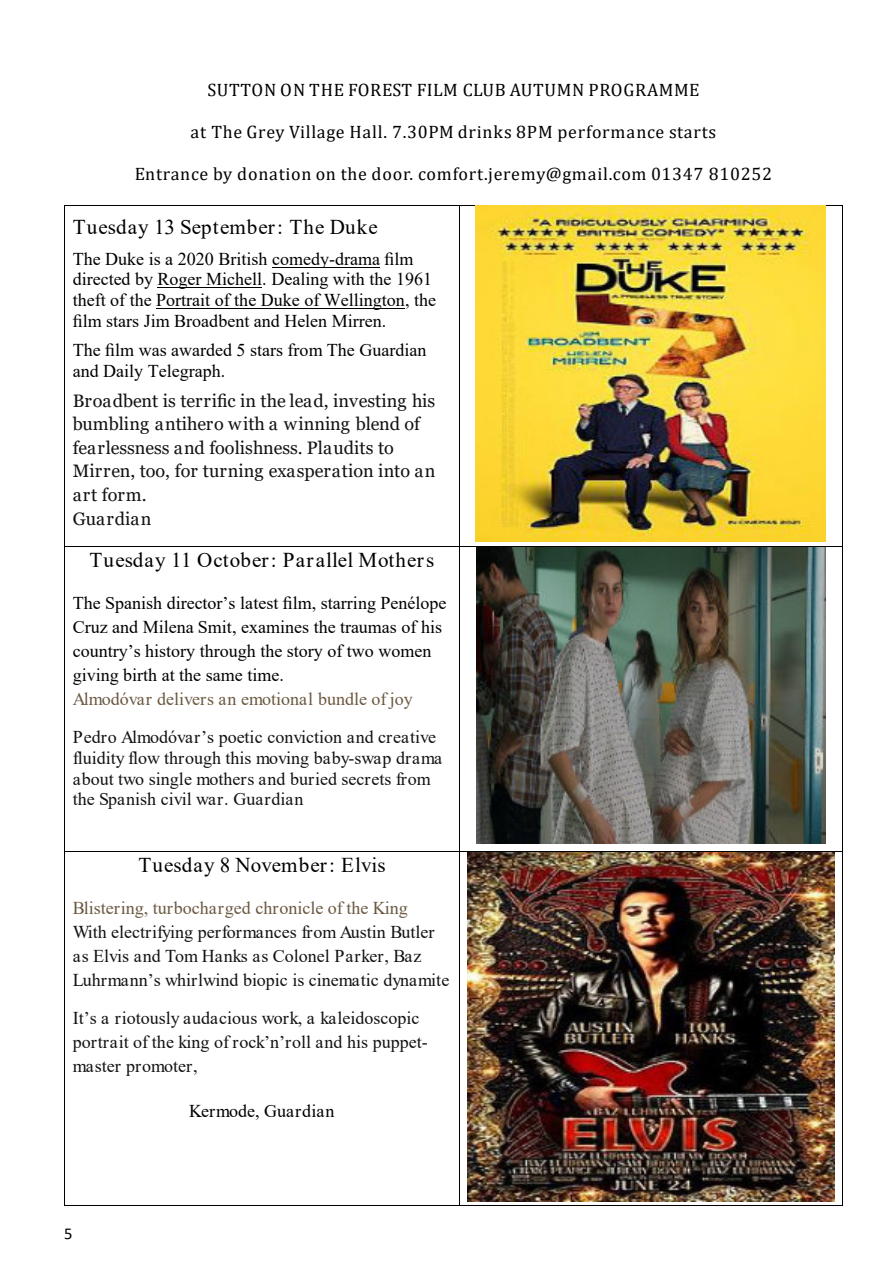
<style>
.page{position:relative;width:894px;height:1264px;background:#fff}
.page>*{position:absolute;margin:0;border:0;box-sizing:border-box;transform-origin:0 0}
.t1{font:21px "Times New Roman";letter-spacing:.055em;color:#000}
.t2{font:21px "Times New Roman";color:#000}
.t3{font:18px/20.7px "Times New Roman";color:#000}
.t4{font:18px/23.9px "Times New Roman";color:#121212}
.t5{font:18px/23.5px "Georgia";color:#121212}
.t6{font:18px "Cambria";letter-spacing:.04em;color:#000}
.t7{font:18px "Times New Roman";color:#6b5840}
.t8{font:16.5px "Calibri";color:#000}
</style>
<div class="page">
<hr style="left:272px;top:266px;width:108px;height:1px;background:#000">
<hr style="left:157px;top:287px;width:105px;height:1px;background:#000">
<hr style="left:156px;top:308px;width:249px;height:1px;background:#000">
<hr style="left:65px;top:205px;width:394px;height:1px;background:#000">
<hr style="left:459px;top:205px;width:383px;height:1px;background:#000">
<hr style="left:64px;top:206px;width:1px;height:340px;background:#000">
<hr style="left:459px;top:206px;width:1px;height:340px;background:#000">
<hr style="left:842px;top:206px;width:1px;height:340px;background:#000">
<hr style="left:65px;top:546px;width:394px;height:1px;background:#000">
<hr style="left:459px;top:546px;width:383px;height:1px;background:#000">
<hr style="left:64px;top:547px;width:1px;height:304px;background:#000">
<hr style="left:459px;top:547px;width:1px;height:304px;background:#000">
<hr style="left:842px;top:547px;width:1px;height:304px;background:#000">
<hr style="left:65px;top:851px;width:394px;height:1px;background:#000">
<hr style="left:459px;top:851px;width:383px;height:1px;background:#000">
<hr style="left:64px;top:852px;width:1px;height:352px;background:#000">
<hr style="left:65px;top:1204px;width:394px;height:1px;background:#000">
<hr style="left:459px;top:852px;width:1px;height:352px;background:#000">
<hr style="left:459px;top:1204px;width:383px;height:1px;background:#000">
<hr style="left:842px;top:852px;width:1px;height:352px;background:#000">
<img style="left:475px;top:206px;width:350px;height:335px">
<img style="left:476px;top:547px;width:349px;height:295px">
<img style="left:467px;top:852px;width:367px;height:348px">
<p class="t6" style="left:207px;top:82px;width:493px">SUTTON ON THE FOREST FILM CLUB AUTUMN PROGRAMME</p>
<p class="t6" style="left:190px;top:124px;width:527px">at The Grey Village Hall. 7.30PM drinks 8PM performance starts</p>
<p class="t6" style="left:135px;top:166px;width:638px">Entrance by donation on the door. comfort.jeremy@gmail.com 01347 810252</p>
<p class="t1" style="left:73px;top:220px;width:306px">Tuesday 13 September: The Duke</p>
<p class="t3" style="left:73px;top:250px;width:365px">The Duke is a 2020 British comedy-drama film directed by Roger Michell. Dealing with the 1961 theft of the Portrait of the Duke of Wellington, the film stars Jim Broadbent and Helen Mirren.</p>
<p class="t3" style="left:73px;top:342px;width:355px">The film was awarded 5 stars from The Guardian and Daily Telegraph.</p>
<p class="t5" style="left:73px;top:390px;width:364px">Broadbent is terrific in the lead, investing his bumbling antihero with a winning blend of fearlessness and foolishness. Plaudits to Mirren, too, for turning exasperation into an art form.<br>Guardian</p>
<p class="t1" style="left:90px;top:552px;width:346px">Tuesday 11 October: Parallel Mothers</p>
<p class="t3" style="left:73px;top:593px;width:375px;line-height:23.7px">The Spanish director’s latest film, starring Penélope Cruz and Milena Smit, examines the traumas of his country’s history through the story of two women giving birth at the same time.</p>
<p class="t7" style="left:73px;top:692px;width:341px">Almodóvar delivers an emotional bundle of joy</p>
<p class="t4" style="left:73px;top:728px;width:371px;line-height:20.7px">Pedro Almodóvar’s poetic conviction and creative fluidity flow through this moving baby-swap drama about two single mothers and buried secrets from the Spanish civil war. Guardian</p>
<p class="t2" style="left:138px;top:857px;width:248px">Tuesday 8 November: Elvis</p>
<p class="t7" style="left:73px;top:901px;width:337px">Blistering, turbocharged chronicle of the King</p>
<p class="t4" style="left:73px;top:921px;width:378px">With electrifying performances from Austin Butler as Elvis and Tom Hanks as Colonel Parker, Baz<br>Luhrmann’s whirlwind biopic is cinematic dynamite</p>
<p class="t4" style="left:73px;top:1007px;width:356px">It’s a riotously audacious work, a kaleidoscopic portrait of the king of rock’n’roll and his puppet&shy;master promoter,</p>
<p class="t3" style="left:189px;top:1101px;width:146px">Kermode, Guardian</p>
<p class="t8" style="left:64px;top:1226px;width:10px">5</p>
</div>
